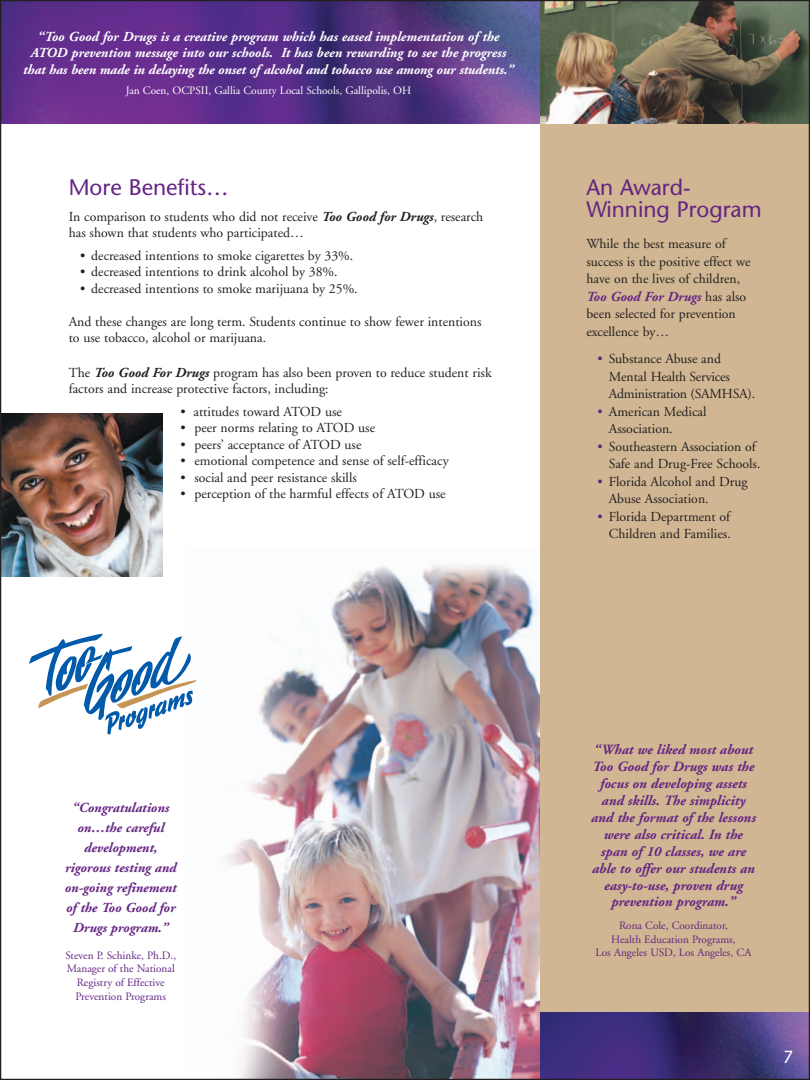
<style>
.page{position:relative;width:810px;height:1080px;background:#fff}
.page>*{position:absolute;margin:0;border:0;box-sizing:border-box;transform-origin:0 0}
.t1{font:22.5px "Stone Sans";color:#652484}
.t2{font:22.38px/22.5px "Stone Sans";color:#652484}
.t3{font:17.5px "Stone Sans";color:#fff}
.t4{font:italic 700 14.12px/17px "Adobe Garamond";color:#652484;text-align:center}
.t5{font:13.75px/17.5px "Adobe Garamond";color:#231f20}
.t6{font:italic 700 13.75px/16.5px "Adobe Garamond";color:#fff;text-align:center}
.t7{font:italic 700 13.75px/20px "Adobe Garamond";color:#652484;text-align:center}
.t8{font:11.25px/13.8px "Adobe Garamond";color:#652484;text-align:center}
.t9{font:11.25px "Adobe Garamond";color:#fff}
.s1{font-weight:700;font-style:italic}
.s2{font-weight:700;font-style:italic;color:#652484}
.s3{color:#652484}
</style>
<div class="page">
<img style="left:196px;top:564px;width:344px;height:514px">
<img style="left:2px;top:2px;width:538px;height:122px">
<img style="left:2px;top:413px;width:161px;height:164px">
<div style="left:540px;top:0;width:270px;height:1012px;background:#d0b692"></div>
<img style="left:540px;top:1012px;width:268px;height:66px">
<svg style="left:29px;top:634px;width:167px;height:101px"></svg>
<img style="left:540px;top:2px;width:268px;height:122px">
<p class="t6" style="left:23px;top:29px;width:492px">“Too Good for Drugs is a creative program which has eased implementation of the<br>ATOD prevention message into our schools. It has been rewarding to see the progress that has been made in delaying the onset of alcohol and tobacco use among our students.”</p>
<p class="t9" style="left:126px;top:86px;width:287px">Jan Coen, OCPSII, Gallia County Local Schools, Gallipolis, OH</p>
<h1 class="t1" style="left:69px;top:178px;width:162px">More Benefits…</h1>
<p class="t5" style="left:69px;top:209px;width:416px;line-height:16.5px">In comparison to students who did not receive <span class="s1">Too Good for Drugs</span>, research has shown that students who participated…</p>
<p class="t5" style="left:80px;top:248px;width:275px">• decreased intentions to smoke cigarettes by 33%.</p>
<p class="t5" style="left:80px;top:264px;width:259px">• decreased intentions to drink alcohol by 38%.</p>
<p class="t5" style="left:80px;top:281px;width:279px">• decreased intentions to smoke marijuana by 25%.</p>
<p class="t5" style="left:69px;top:314px;width:414px;line-height:16.5px">And these changes are long term. Students continue to show fewer intentions to use tobacco, alcohol or marijuana.</p>
<p class="t5" style="left:69px;top:365px;width:424px;line-height:16.5px">The <span class="s1">Too Good For Drugs</span> program has also been proven to reduce student risk factors and increase protective factors, including:</p>
<p class="t5" style="left:181px;top:404px;width:163px">• attitudes toward ATOD use</p>
<p class="t5" style="left:181px;top:420px;width:196px">• peer norms relating to ATOD use</p>
<p class="t5" style="left:181px;top:437px;width:182px">• peers’ acceptance of ATOD use</p>
<p class="t5" style="left:181px;top:453px;width:270px">• emotional competence and sense of self-efficacy</p>
<p class="t5" style="left:181px;top:470px;width:178px">• social and peer resistance skills</p>
<p class="t5" style="left:181px;top:486px;width:267px">• perception of the harmful effects of ATOD use</p>
<h2 class="t2" style="left:586px;top:178px;width:177px">An Award-<br>Winning Program</h2>
<p class="t5" style="left:586px;top:237px;width:166px">While the best measure of success is the positive effect we have on the lives of children,<br><span class="s2">Too Good For Drugs</span> has also been selected for prevention excellence by…</p>
<p class="t5" style="left:609px;top:352px;width:148px;text-indent:-11px"><span class="s3">•</span> Substance Abuse and<br>Mental Health Services<br>Administration (SAMHSA).</p>
<p class="t5" style="left:609px;top:404px;width:99px;text-indent:-11px"><span class="s3">•</span> American Medical<br>Association.</p>
<p class="t5" style="left:609px;top:439px;width:153px;text-indent:-11px"><span class="s3">•</span> Southeastern Association of<br>Safe and Drug-Free Schools.</p>
<p class="t5" style="left:609px;top:474px;width:140px;text-indent:-11px"><span class="s3">•</span> Florida Alcohol and Drug<br>Abuse Association.</p>
<p class="t5" style="left:598px;top:509px;width:135px;text-align:right"><span class="s3">•</span> Florida Department of<br>Children and Families.</p>
<p class="t7" style="left:65px;top:799px;width:113px">“Congratulations on…the careful development, rigorous testing and on-going refinement of the Too Good for<br>Drugs program.”</p>
<p class="t8" style="left:65px;top:949px;width:112px">Steven P. Schinke, Ph.D.,<br>Manager of the National<br>Registry of Effective<br>Prevention Programs</p>
<p class="t4" style="left:591px;top:742px;width:166px">“What we liked most about<br>Too Good for Drugs was the focus on developing assets and skills. The simplicity and the format of the lessons were also critical. In the span of 10 classes, we are able to offer our students an easy-to-use, proven drug prevention program.”</p>
<p class="t8" style="left:596px;top:920px;width:157px">Rona Cole, Coordinator,<br>Health Education Programs,<br>Los Angeles USD, Los Angeles, CA</p>
<p class="t3" style="left:783px;top:1050px;width:12px">7</p>
</div>
